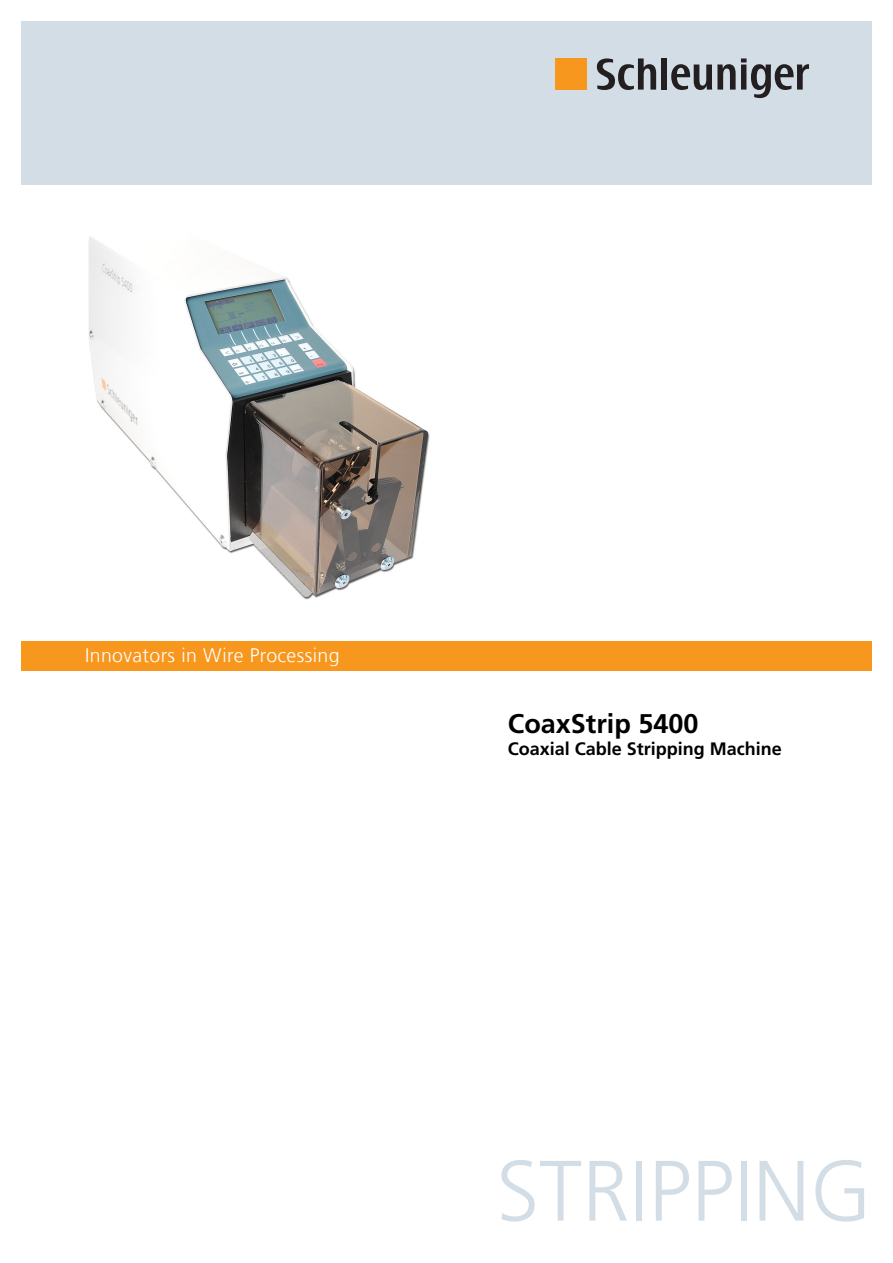
<style>
.page{position:relative;width:893px;height:1263px;background:#fff}
.page>*{position:absolute;margin:0;border:0;box-sizing:border-box;transform-origin:0 0}
.t1{font:300 85.5px "Frutiger LT Com";color:#d2dde6}
.t2{font:700 27px "Frutiger LT Com";color:#000}
.t3{font:300 19.5px "Frutiger LT Com";letter-spacing:.02em;color:#fff}
.t4{font:700 18px "Frutiger LT Com";color:#000}
</style>
<div class="page">
<img style="left:85px;top:184px;width:533px;height:416px">
<div style="left:21px;top:641px;width:851px;height:29px;background:#f7971d"></div>
<div style="left:21px;top:21px;width:851px;height:163px;background:#d2dde6"></div>
<div style="left:556px;top:58px;width:31px;height:32px;background:#f7971d"></div>
<svg style="left:596px;top:58px;width:213px;height:40px"></svg>
<p class="t3" style="left:85px;top:644px;width:256px">Innovators in Wire Processing</p>
<p class="t2" style="left:508px;top:708px;width:192px">CoaxStrip 5400</p>
<p class="t4" style="left:508px;top:738px;width:276px">Coaxial Cable Stripping Machine</p>
<p class="t1" style="left:496px;top:1141px;width:377px">STRIPPING</p>
</div>
